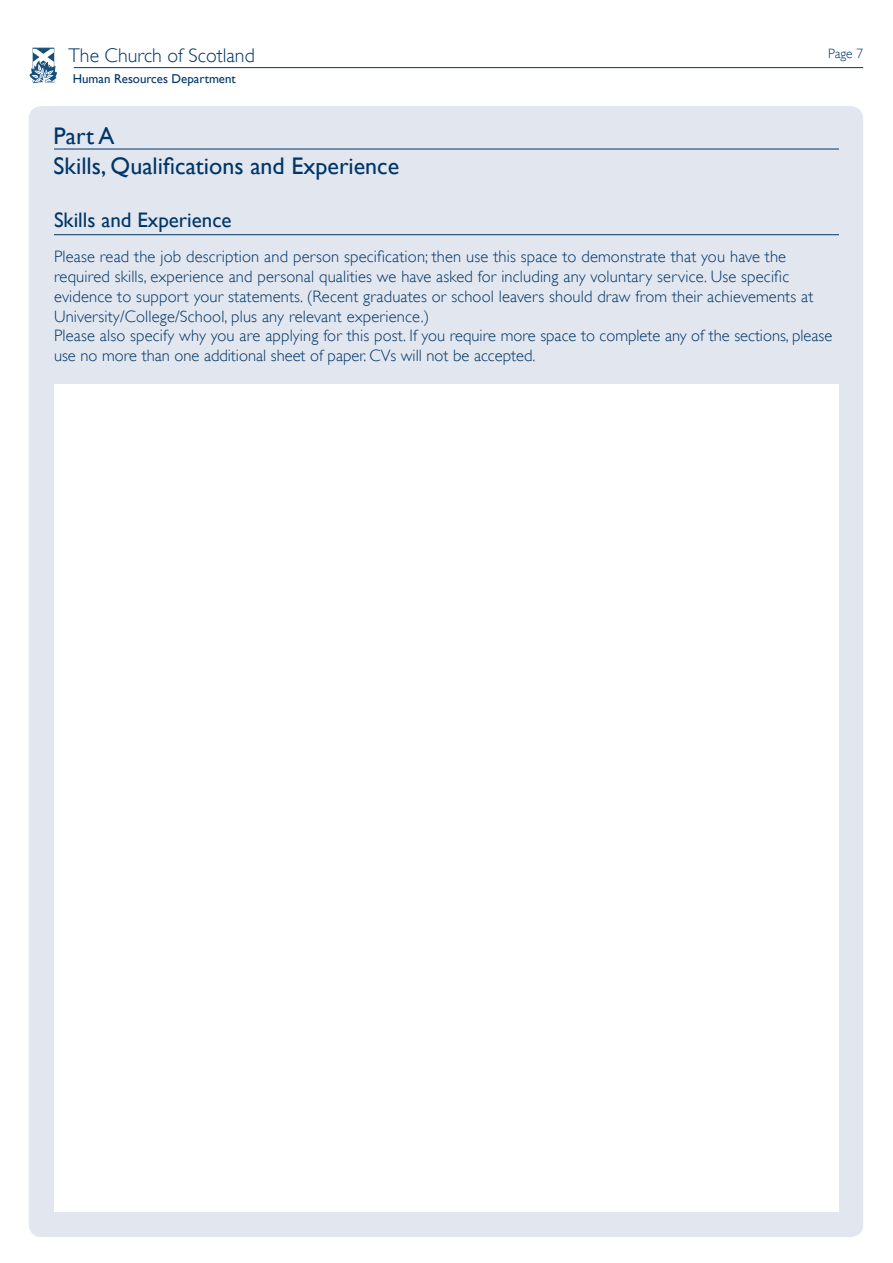
<style>
.page{position:relative;width:893px;height:1263px;background:#fff}
.page>*{position:absolute;margin:0;border:0;box-sizing:border-box;transform-origin:0 0}
.t1{font:24px/30px "Gill Sans";color:#003667}
.t2{font:21px "Gill Sans";color:#003667}
.t3{font:300 19.8px "Gill Sans";color:#003667}
.t4{font:300 16.5px/19.8px "Gill Sans";letter-spacing:.01em;color:#003667}
.t5{font:300 13.5px "Gill Sans";color:#003667}
.t6{font:12.9px "Gill Sans";color:#003667}
</style>
<div class="page">
<div style="left:29px;top:106px;width:834px;height:1131px;background:#e2e6ef;border-radius:13px"></div>
<svg style="left:29px;top:48px;width:28px;height:35px"></svg>
<hr style="left:74px;top:67px;width:789px;height:1px;background:#003667">
<hr style="left:54px;top:149px;width:785px;height:1px;background:#003667">
<hr style="left:54px;top:234px;width:785px;height:1px;background:#003667">
<div style="left:55px;top:385px;width:784px;height:827px;background:#fff"></div>
<p class="t3" style="left:69px;top:44px;width:188px">The Church of Scotland</p>
<p class="t6" style="left:73px;top:71px;width:165px">Human Resources Department</p>
<p class="t5" style="left:828px;top:46px;width:37px">Page 7</p>
<h1 class="t1" style="left:54px;top:121px;width:347px">Part A<br>Skills, Qualifications and Experience</h1>
<p class="t2" style="left:54px;top:208px;width:179px">Skills and Experience</p>
<p class="t4" style="left:54px;top:247px;width:780px">Please read the job description and person specification; then use this space to demonstrate that you have the required skills, experience and personal qualities we have asked for including any voluntary service. Use specific evidence to support your statements. (Recent graduates or school leavers should draw from their achievements at University/College/School, plus any relevant experience.)<br>Please also specify why you are applying for this post. If you require more space to complete any of the sections, please use no more than one additional sheet of paper. CVs will not be accepted.</p>
</div>
